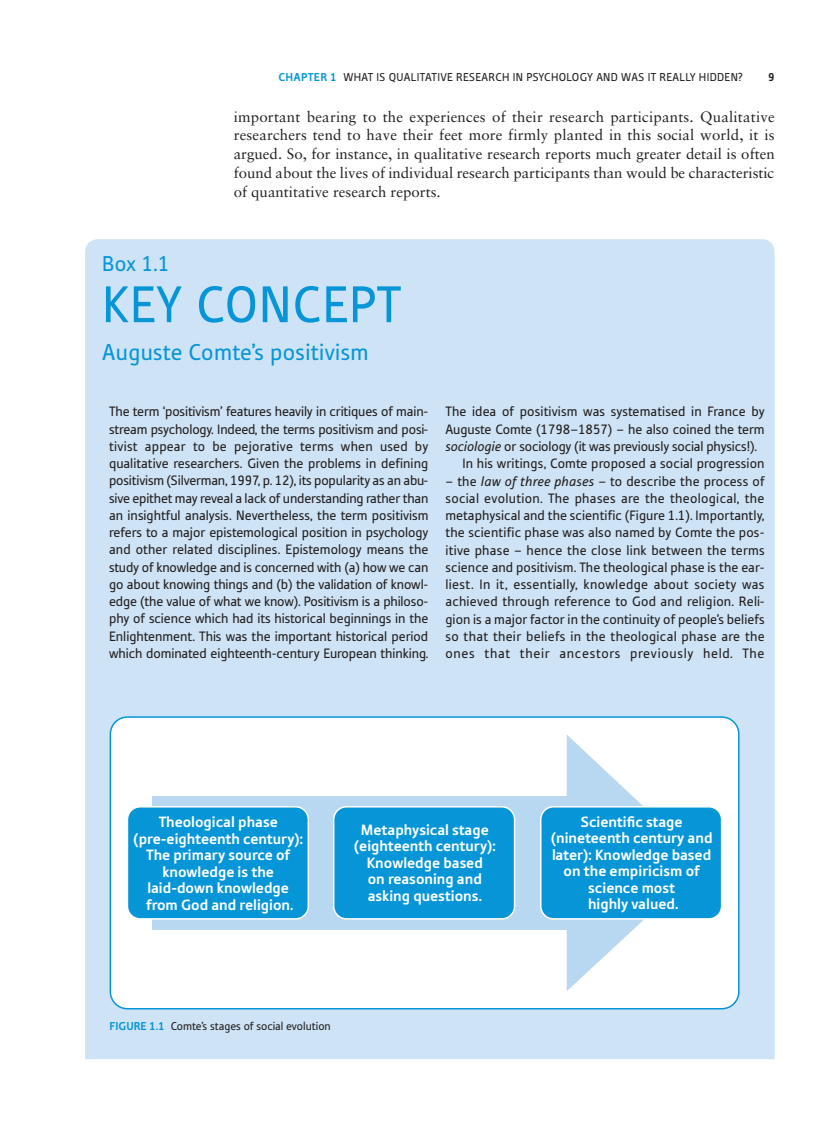
<style>
.page{position:relative;width:830px;height:1127px;background:#fff}
.page>*{position:absolute;margin:0;border:0;box-sizing:border-box;transform-origin:0 0}
.t1{font:54px "Tabula ITC Pro";letter-spacing:.015em;color:#0696d7}
.t2{font:24px "Tabula ITC Pro";letter-spacing:.015em;color:#0696d7}
.t3{font:22.5px "Tabula ITC Pro";color:#0696d7}
.t4{font:700 15.6px/16.5px "Tabula ITC Pro";color:#fff;text-align:center}
.t5{font:15px/18.8px "Sabon LT Pro";color:#231f20;text-align:justify}
.t6{font:14.25px/17.2px "Tabula ITC Pro";letter-spacing:-.005em;color:#231f20;text-align:justify}
.t7{font:12px "Tabula ITC Pro";letter-spacing:.025em;color:#231f20}
.t8{font:12px "Tabula ITC Pro";color:#231f20}
.t9{font:700 12px "Tabula ITC Pro";color:#231f20}
.s1{font-weight:700;color:#0696d7}
.s2{font-style:italic}
</style>
<div class="page">
<div style="left:85px;top:239px;width:689px;height:820px;background:#cee3f5"></div>
<div style="left:110px;top:717px;width:628px;height:292px;background:#fff;border-radius:17px"></div>
<div style="left:110px;top:716px;width:629px;height:293px;border:2px solid #0696d7;border-radius:17px"></div>
<div style="left:153px;top:796px;width:424px;height:133px;background:#b8d7f0"></div>
<svg style="left:566px;top:735px;width:78px;height:256px"></svg>
<div style="left:127px;top:807px;width:181px;height:112px;background:#0696d7;border-radius:13px"></div>
<div style="left:127px;top:806px;width:182px;height:113px;border:2px solid #fff;border-radius:13px"></div>
<div style="left:333px;top:807px;width:181px;height:112px;background:#0696d7;border-radius:13px"></div>
<div style="left:333px;top:806px;width:182px;height:113px;border:2px solid #fff;border-radius:13px"></div>
<div style="left:540px;top:807px;width:181px;height:112px;background:#0696d7;border-radius:13px"></div>
<div style="left:539px;top:806px;width:183px;height:113px;border:2px solid #fff;border-radius:13px"></div>
<p class="t7" style="left:278px;top:70px;width:465px"><span class="s1">CHAPTER 1</span> WHAT IS QUALITATIVE RESEARCH IN PSYCHOLOGY AND WAS IT REALLY HIDDEN?</p>
<p class="t9" style="left:767px;top:70px;width:8px">9</p>
<p class="t5" style="left:234px;top:107px;width:542px">important bearing to the experiences of their research participants. Qualitative researchers tend to have their feet more firmly planted in this social world, it is argued. So, for instance, in qualitative research reports much greater detail is often found about the lives of individual research participants than would be characteristic of quantitative research reports.</p>
<h3 class="t3" style="left:102px;top:251px;width:69px">Box 1.1</h3>
<h1 class="t1" style="left:102px;top:273px;width:300px">KEY CONCEPT</h1>
<h2 class="t2" style="left:102px;top:338px;width:268px">Auguste Comte’s positivism</h2>
<p class="t6" style="left:109px;top:403px;width:321px">The term ‘positivism’ features heavily in critiques of main&shy;stream psychology. Indeed, the terms positivism and posi&shy;tivist appear to be pejorative terms when used by qualitative researchers. Given the problems in defining positivism (Silverman, 1997, p. 12), its popularity as an abu&shy;sive epithet may reveal a lack of understanding rather than an insightful analysis. Nevertheless, the term positivism refers to a major epistemological position in psychology and other related disciplines. Epistemology means the study of knowledge and is concerned with (a) how we can go about knowing things and (b) the validation of knowl&shy;edge (the value of what we know). Positivism is a philoso&shy;phy of science which had its historical beginnings in the Enlightenment. This was the important historical period which dominated eighteenth-century European thinking.</p>
<p class="t6" style="left:445px;top:403px;width:320px">The idea of positivism was systematised in France by</p>
<p class="t6" style="left:445px;top:420px;width:320px">Auguste Comte (1798–1857) – he also coined the term</p>
<p class="t6" style="left:445px;top:437px;width:313px"><span class="s2">sociologie</span> or sociology (it was previously social physics!).</p>
<p class="t6" style="left:462px;top:455px;width:303px">In his writings, Comte proposed a social progression</p>
<p class="t6" style="left:445px;top:472px;width:321px">– the <span class="s2">law of three phases</span> – to describe the process of social evolution. The phases are the theological, the metaphysical and the scientific (Figure 1.1). Importantly, the scientific phase was also named by Comte the pos&shy;itive phase – hence the close link between the terms science and positivism. The theological phase is the ear&shy;liest. In it, essentially, knowledge about society was achieved through reference to God and religion. Reli&shy;gion is a major factor in the continuity of people’s beliefs so that their beliefs in the theological phase are the ones that their ancestors previously held. The</p>
<p class="t4" style="left:133px;top:813px;width:171px">Theological phase (pre-eighteenth century):<br>The primary source of knowledge is the laid-down knowledge from God and religion.</p>
<p class="t4" style="left:354px;top:821px;width:143px">Metaphysical stage (eighteenth century):<br>Knowledge based<br>on reasoning and asking questions.</p>
<p class="t4" style="left:550px;top:813px;width:163px">Scientific stage (nineteenth century and later): Knowledge based on the empiricism of science most<br>highly valued.</p>
<p class="t8" style="left:109px;top:1019px;width:222px"><span class="s1">FIGURE 1.1</span> Comte’s stages of social evolution</p>
</div>
